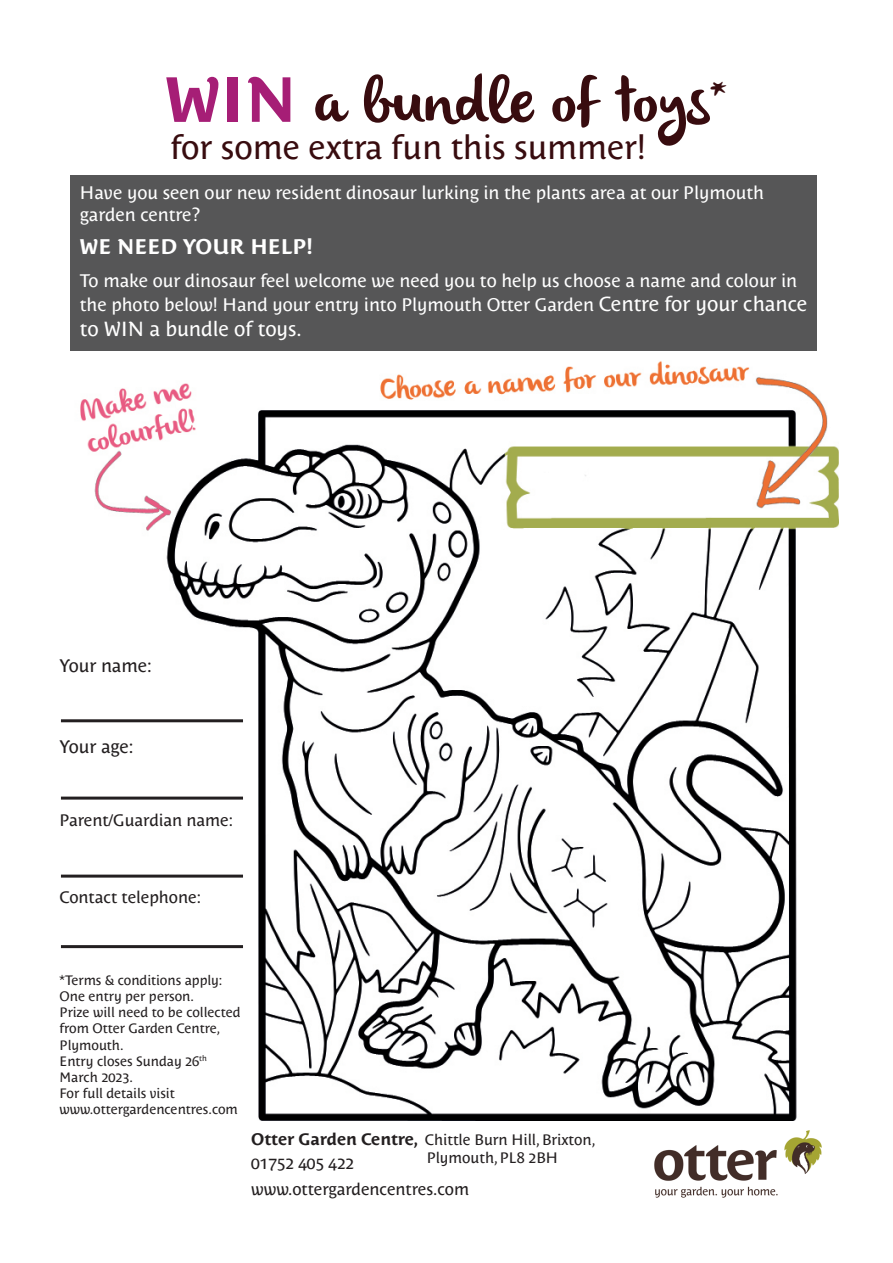
<style>
.page{position:relative;width:893px;height:1263px;background:#fff}
.page>*{position:absolute;margin:0;border:0;box-sizing:border-box;transform-origin:0 0}
.t1{font:63px "olivier";color:#380c0f}
.t2{font:33px "Costa Std";color:#380c0f}
.t3{font:700 21px "Costa Std";color:#fff}
.t4{font:20.25px "Costa Std";color:#fff}
.t5{font:18px/21.6px "Costa Std";color:#fff}
.t6{font:18px "Costa Std";color:#231f20}
.t7{font:16.5px "Costa Std";color:#231f20}
.t8{font:15px/18px "Costa Std";color:#231f20}
.t9{font:13.5px/16.2px "Costa Std";color:#231f20}
.s1{font-family:"Costa Std";font-weight:700;color:#a61e76}
.s2{font-size:20.25px}
.s3{font-weight:700;font-size:16.5px}
</style>
<div class="page">
<img style="left:654px;top:1130px;width:168px;height:68px">
<img style="left:60px;top:361px;width:779px;height:760px">
<div style="left:70px;top:176px;width:746px;height:175px;background:#565657"></div>
<hr style="left:61px;top:719px;width:182px;height:3px;background:#231f20">
<hr style="left:61px;top:797px;width:182px;height:3px;background:#231f20">
<hr style="left:61px;top:875px;width:182px;height:3px;background:#231f20">
<hr style="left:61px;top:945px;width:182px;height:3px;background:#231f20">
<p class="t1" style="left:165px;top:65px;width:564px"><span class="s1">WIN</span> a bundle of toys<sup>*</sup></p>
<p class="t2" style="left:171px;top:128px;width:477px">for some extra fun this summer!</p>
<p class="t5" style="left:80px;top:182px;width:686px">Have you seen our new resident dinosaur lurking in the plants area at our Plymouth garden centre?</p>
<p class="t3" style="left:80px;top:234px;width:234px">WE NEED YOUR HELP!</p>
<p class="t5" style="left:80px;top:269px;width:729px;line-height:24.3px">To make our dinosaur feel welcome we need you to help us choose a name and colour in the photo below! Hand your entry into Plymouth Otter Garden <span class="s2">Centre for your chance</span></p>
<p class="t4" style="left:80px;top:317px;width:223px">to WIN a bundle of toys.</p>
<p class="t6" style="left:60px;top:656px;width:94px">Your name:</p>
<p class="t6" style="left:60px;top:737px;width:76px">Your age:</p>
<p class="t7" style="left:60px;top:810px;width:175px">Parent/Guardian name:</p>
<p class="t7" style="left:60px;top:888px;width:143px">Contact telephone:</p>
<p class="t9" style="left:60px;top:972px;width:164px">*Terms &amp; conditions apply:</p>
<p class="t9" style="left:60px;top:988px;width:136px">One entry per person.</p>
<p class="t9" style="left:60px;top:1004px;width:183px">Prize will need to be collected from Otter Garden Centre,<br>Plymouth.</p>
<p class="t9" style="left:60px;top:1053px;width:149px">Entry closes Sunday 26<sup>th<br></sup>March 2023.</p>
<p class="t9" style="left:60px;top:1085px;width:117px">For full details visit</p>
<p class="t9" style="left:60px;top:1101px;width:180px">www.ottergardencentres.com</p>
<p class="t8" style="left:427px;top:1131px;width:170px;text-indent:-176px"><span class="s3">Otter Garden Centre,</span> Chittle Burn Hill, Brixton,<br>Plymouth, PL8 2BH</p>
<p class="t7" style="left:251px;top:1154px;width:104px">01752 405 422</p>
<p class="t7" style="left:251px;top:1179px;width:219px">www.ottergardencentres.com</p>
</div>
